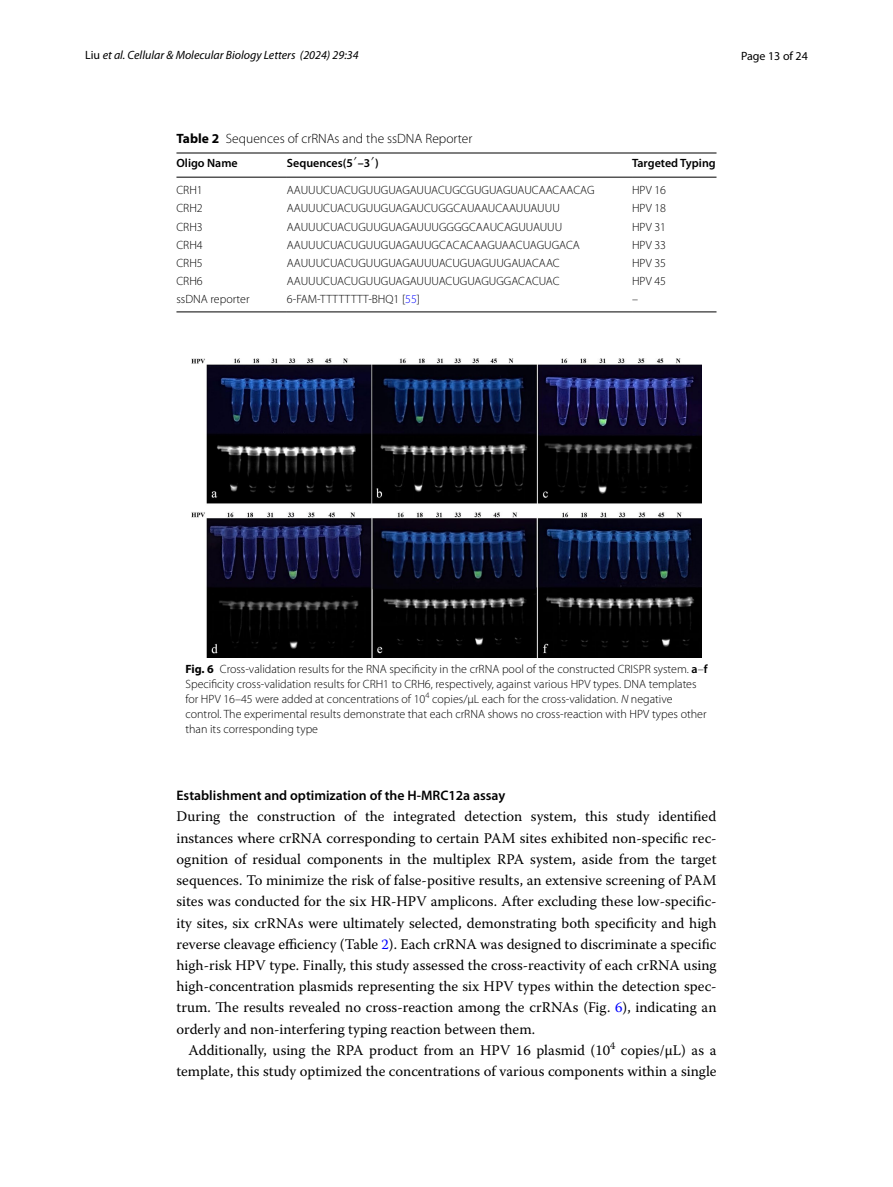
<style>
.page{position:relative;width:893px;height:1187px;background:#fff}
.page>*{position:absolute;margin:0;border:0;box-sizing:border-box;transform-origin:0 0}
.t1{font:14.7px/21.3px "Warnock Pro";color:#000;text-align:justify}
.t2{font:600 13.8px "Myriad Pro";color:#000}
.t3{font:300 13.5px "Myriad Pro";color:#000}
.t4{font:300 12px/15px "Myriad Pro";color:#000}
.t5{font:italic 12px "Myriad Pro";color:#000}
.t6{font:600 12px "Myriad Pro";color:#000}
.t7{font:300 12px "Myriad Pro";letter-spacing:.045em;color:#000}
.t8{font:12px "Myriad Pro";color:#000}
.s1{font-style:normal}
.s2{font-weight:700}
.s3{font-family:"Code 2000";font-weight:400}
.s4{color:#00f}
.s5{font-weight:600}
.s6{font-style:italic}
</style>
<div class="page">
<hr style="left:176px;top:153px;width:111px;height:1px;background:#000">
<hr style="left:176px;top:177px;width:111px;height:1px;background:#000">
<hr style="left:287px;top:153px;width:345px;height:1px;background:#000">
<hr style="left:287px;top:177px;width:345px;height:1px;background:#000">
<hr style="left:632px;top:153px;width:84px;height:1px;background:#000">
<hr style="left:632px;top:177px;width:84px;height:1px;background:#000">
<hr style="left:176px;top:311px;width:111px;height:1px;background:#000">
<hr style="left:287px;top:311px;width:345px;height:1px;background:#000">
<hr style="left:632px;top:311px;width:84px;height:1px;background:#000">
<img style="left:191px;top:358px;width:511px;height:299px">
<p class="t5" style="left:85px;top:48px;width:275px"><span class="s1">Liu</span> et al. Cellular &amp; Molecular Biology Letters (2024) 29:34</p>
<p class="t8" style="left:741px;top:48px;width:68px">Page 13 of 24</p>
<p class="t3" style="left:176px;top:131px;width:297px"><span class="s2">Table 2</span> Sequences of crRNAs and the ssDNA Reporter</p>
<p class="t6" style="left:176px;top:156px;width:63px">Oligo Name</p>
<p class="t6" style="left:287px;top:156px;width:93px">Sequences(5<span class="s3">′</span>–3<span class="s3">′</span>)</p>
<p class="t6" style="left:632px;top:156px;width:85px">Targeted Typing</p>
<p class="t4" style="left:176px;top:183px;width:28px">CRH1</p>
<p class="t4" style="left:287px;top:183px;width:309px">AAUUUCUACUGUUGUAGAUUACUGCGUGUAGUAUCAACAACAG</p>
<p class="t4" style="left:632px;top:183px;width:36px">HPV 16</p>
<p class="t4" style="left:176px;top:201px;width:28px">CRH2</p>
<p class="t4" style="left:287px;top:201px;width:274px">AAUUUCUACUGUUGUAGAUCUGGCAUAAUCAAUUAUUU</p>
<p class="t4" style="left:632px;top:201px;width:36px">HPV 18</p>
<p class="t4" style="left:176px;top:219px;width:28px">CRH3</p>
<p class="t4" style="left:287px;top:219px;width:277px">AAUUUCUACUGUUGUAGAUUUGGGGCAAUCAGUUAUUU</p>
<p class="t4" style="left:632px;top:219px;width:36px">HPV 31</p>
<p class="t4" style="left:176px;top:237px;width:28px">CRH4</p>
<p class="t4" style="left:287px;top:237px;width:294px">AAUUUCUACUGUUGUAGAUUGCACACAAGUAACUAGUGACA</p>
<p class="t4" style="left:632px;top:237px;width:36px">HPV 33</p>
<p class="t4" style="left:176px;top:255px;width:28px">CRH5</p>
<p class="t4" style="left:287px;top:255px;width:274px">AAUUUCUACUGUUGUAGAUUUACUGUAGUUGAUACAAC</p>
<p class="t4" style="left:632px;top:255px;width:36px">HPV 35</p>
<p class="t4" style="left:176px;top:274px;width:28px">CRH6</p>
<p class="t4" style="left:287px;top:274px;width:274px">AAUUUCUACUGUUGUAGAUUUACUGUAGUGGACACUAC</p>
<p class="t4" style="left:632px;top:274px;width:36px">HPV 45</p>
<p class="t4" style="left:176px;top:292px;width:75px">ssDNA reporter</p>
<p class="t7" style="left:287px;top:293px;width:135px">6-FAM-TTTTTTTT-BHQ1 [<span class="s4">55</span>]</p>
<p class="t4" style="left:632px;top:292px;width:7px">–</p>
<p class="t4" style="left:185px;top:661px;width:524px"><span class="s2">Fig. 6</span> Cross-validation results for the RNA specificity in the crRNA pool of the constructed CRISPR system. <span class="s5">a</span>–<span class="s5">f </span>Specificity cross-validation results for CRH1 to CRH6, respectively, against various HPV types. DNA templates for HPV 16–45 were added at concentrations of 10<sup>4</sup> copies/μL each for the cross-validation. <span class="s6">N</span> negative control. The experimental results demonstrate that each crRNA shows no cross-reaction with HPV types other than its corresponding type</p>
<p class="t2" style="left:176px;top:786px;width:330px">Establishment and optimization of the H‑MRC12a assay</p>
<p class="t1" style="left:176px;top:805px;width:542px">During the construction of the integrated detection system, this study identified instances where crRNA corresponding to certain PAM sites exhibited non-specific rec&shy;ognition of residual components in the multiplex RPA system, aside from the target sequences. To minimize the risk of false-positive results, an extensive screening of PAM sites was conducted for the six HR-HPV amplicons. After excluding these low-specific&shy;ity sites, six crRNAs were ultimately selected, demonstrating both specificity and high reverse cleavage efficiency (Table <span class="s4">2</span>). Each crRNA was designed to discriminate a specific high-risk HPV type. Finally, this study assessed the cross-reactivity of each crRNA using high-concentration plasmids representing the six HPV types within the detection spec&shy;trum. The results revealed no cross-reaction among the crRNAs (Fig. <span class="s4">6</span>), indicating an orderly and non-interfering typing reaction between them.</p>
<p class="t1" style="left:176px;top:1039px;width:542px;text-align:right">Additionally, using the RPA product from an HPV 16 plasmid (10<sup>4</sup> copies/μL) as a template, this study optimized the concentrations of various components within a single</p>
</div>
